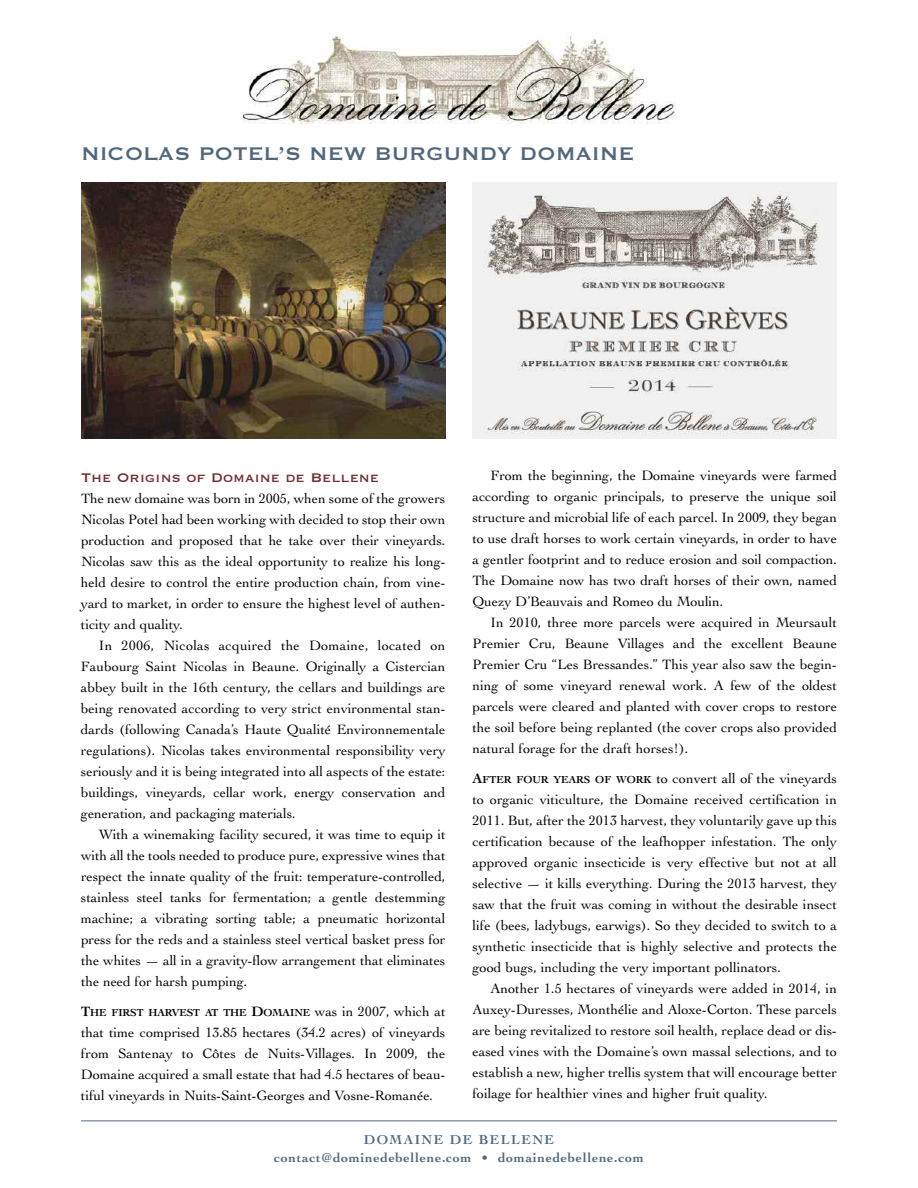
<style>
.page{position:relative;width:918px;height:1188px;background:#fff}
.page>*{position:absolute;margin:0;border:0;box-sizing:border-box;transform-origin:0 0}
.t1{font:24px "Copperplate Thirty One BC";color:#51687c}
.t2{font:16.5px "Copperplate Thirty One BC";color:#723033}
.t3{font:14.25px/21px "Cochin";letter-spacing:-.005em;color:#000006;text-align:justify}
.t4{font:700 13.5px/18px "Cochin";letter-spacing:.05em;color:#51687c;text-align:center}
.t5{font:700 10.65px "Cochin";letter-spacing:-.005em;color:#000006}
.s1{font-weight:700}
.s2{font-weight:700;font-size:10.65px}
.s3{font-size:14.25px}
.s4{font-weight:400;font-size:14.25px}
</style>
<div class="page">
<img style="left:243px;top:35px;width:433px;height:89px">
<img style="left:81px;top:182px;width:365px;height:257px">
<img style="left:472px;top:182px;width:365px;height:257px">
<hr style="left:81px;top:1120px;width:756px;height:1px;background:#51687c">
<h1 class="t1" style="left:81px;top:138px;width:555px">NICOLAS POTEL’S NEW BURGUNDY DOMAINE</h1>
<p class="t3" style="left:472px;top:464px;width:366px;text-indent:18px">From the beginning, the Domaine vineyards were farmed according to organic principals, to preserve the unique soil structure and microbial life of each parcel. In 2009, they began to use draft horses to work certain vineyards, in order to have a gentler footprint and to reduce erosion and soil compaction.<br>The Domaine now has two draft horses of their own, named Quezy D’Beauvais and Romeo du Moulin.</p>
<p class="t3" style="left:472px;top:611px;width:366px;text-indent:18px">In 2010, three more parcels were acquired in Meursault Premier Cru, Beaune Villages and the excellent Beaune Premier Cru “Les Bressandes.” This year also saw the begin&shy;ning of some vineyard renewal work. A few of the oldest parcels were cleared and planted with cover crops to restore the soil before being replanted (the cover crops also provided natural forage for the draft horses!).</p>
<p class="t3" style="left:473px;top:767px;width:366px"><span class="s1">A</span><span class="s2">FTER FOUR YEARS OF WORK</span> to convert all of the vineyards to organic viticulture, the Domaine received certification in 2011. But, after the 2013 harvest, they voluntarily gave up this certification because of the leafhopper infestation. The only approved organic insecticide is very effective but not at all selective — it kills everything. During the 2013 harvest, they saw that the fruit was coming in without the desirable insect life (bees, ladybugs, earwigs). So they decided to switch to a synthetic insecticide that is highly selective and protects the good bugs, including the very important pollinators.</p>
<p class="t3" style="left:473px;top:977px;width:366px;text-indent:18px">Another 1.5 hectares of vineyards were added in 2014, in Auxey-Duresses, Monthélie and Aloxe-Corton. These parcels are being revitalized to restore soil health, replace dead or dis&shy;eased vines with the Domaine’s own massal selections, and to establish a new, higher trellis system that will encourage better foilage for healthier vines and higher fruit quality.</p>
<p class="t4" style="left:274px;top:1130px;width:371px">DOMAINE DE BELLENE contact@dominedebellene.com • domainedebellene.com</p>
<p class="t2" style="left:81px;top:467px;width:300px">The Origins of Domaine de Bellene</p>
<p class="t3" style="left:81px;top:488px;width:366px">The new domaine was born in 2005, when some of the growers Nicolas Potel had been working with decided to stop their own production and proposed that he take over their vineyards.<br>Nicolas saw this as the ideal opportunity to realize his long&shy;held desire to control the entire production chain, from vine&shy;yard to market, in order to ensure the highest level of authen&shy;ticity and quality.</p>
<p class="t3" style="left:81px;top:635px;width:366px;text-indent:18px">In 2006, Nicolas acquired the Domaine, located on Faubourg Saint Nicolas in Beaune. Originally a Cistercian abbey built in the 16th century, the cellars and buildings are being renovated according to very strict environmental stan&shy;dards (following Canada’s Haute Qualité Environnementale regulations). Nicolas takes environmental responsibility very seriously and it is being integrated into all aspects of the estate: buildings, vineyards, cellar work, energy conservation and generation, and packaging materials.</p>
<p class="t3" style="left:81px;top:824px;width:366px;text-indent:18px">With a winemaking facility secured, it was time to equip it with all the tools needed to produce pure, expressive wines that respect the innate quality of the fruit: temperature-controlled, stainless steel tanks for fermentation; a gentle destemming machine; a vibrating sorting table; a pneumatic horizontal press for the reds and a stainless steel vertical basket press for the whites — all in a gravity-flow arrangement that eliminates the need for harsh pumping.</p>
<p class="t5" style="left:81px;top:1006px;width:366px"><span class="s3">T</span>HE FIRST HARVEST AT THE <span class="s3">D</span>OMAINE <span class="s4">was in 2007, which at</span></p>
<p class="t3" style="left:81px;top:1022px;width:366px">that time comprised 13.85 hectares (34.2 acres) of vineyards from Santenay to Côtes de Nuits-Villages. In 2009, the Domaine acquired a small estate that had 4.5 hectares of beau&shy;tiful vineyards in Nuits-Saint-Georges and Vosne-Romanée.</p>
</div>
